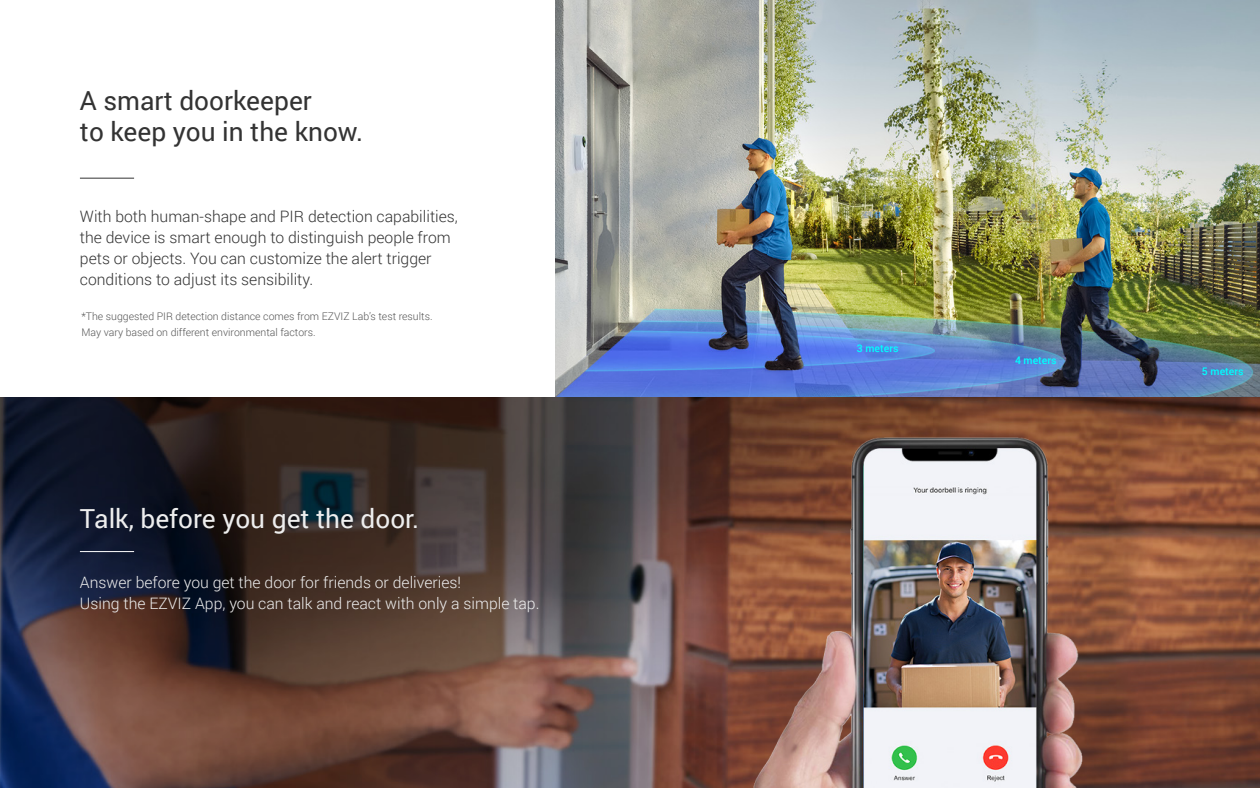
<style>
.page{position:relative;width:1260px;height:788px;background:#fff}
.page>*{position:absolute;margin:0;border:0;box-sizing:border-box;transform-origin:0 0}
.t1{font:26.25px/31.5px "Roboto";color:#333}
.t2{font:26.25px "Roboto";color:#eee}
.t3{font:300 15.75px/21px "Roboto";color:#333}
.t4{font:300 15.75px/21px "Roboto";color:#eee}
.t5{font:300 10.5px/15.8px "Roboto";color:#555}
.t6{font:500 10.5px "Roboto";color:#0ff}
</style>
<div class="page">
<img style="left:555px;top:0;width:705px;height:397px">
<img style="left:1197px;top:397px;width:63px;height:391px">
<img style="left:694px;top:397px;width:503px;height:391px">
<svg style="left:0;top:397px;width:694px;height:391px;background:#493a3a"></svg>
<hr style="left:80px;top:178px;width:54px;height:1px;background:#333">
<hr style="left:80px;top:551px;width:54px;height:1px;background:#fff">
<h1 class="t1" style="left:80px;top:84px;width:285px">A smart doorkeeper<br>to keep you in the know.</h1>
<p class="t3" style="left:80px;top:205px;width:380px">With both human-shape and PIR detection capabilities, the device is smart enough to distinguish people from pets or objects. You can customize the alert trigger conditions to adjust its sensibility.</p>
<p class="t5" style="left:81px;top:308px;width:353px">*The suggested PIR detection distance comes from EZVIZ Lab’s test results.<br>May vary based on different environmental factors.</p>
<h1 class="t2" style="left:80px;top:500px;width:341px">Talk, before you get the door.</h1>
<p class="t4" style="left:80px;top:571px;width:461px">Answer before you get the door for friends or deliveries!<br>Using the EZVIZ App, you can talk and react with only a simple tap.</p>
<p class="t6" style="left:857px;top:341px;width:43px">3 meters</p>
<p class="t6" style="left:1015px;top:353px;width:43px">4 meters</p>
<p class="t6" style="left:1202px;top:364px;width:43px">5 meters</p>
</div>
